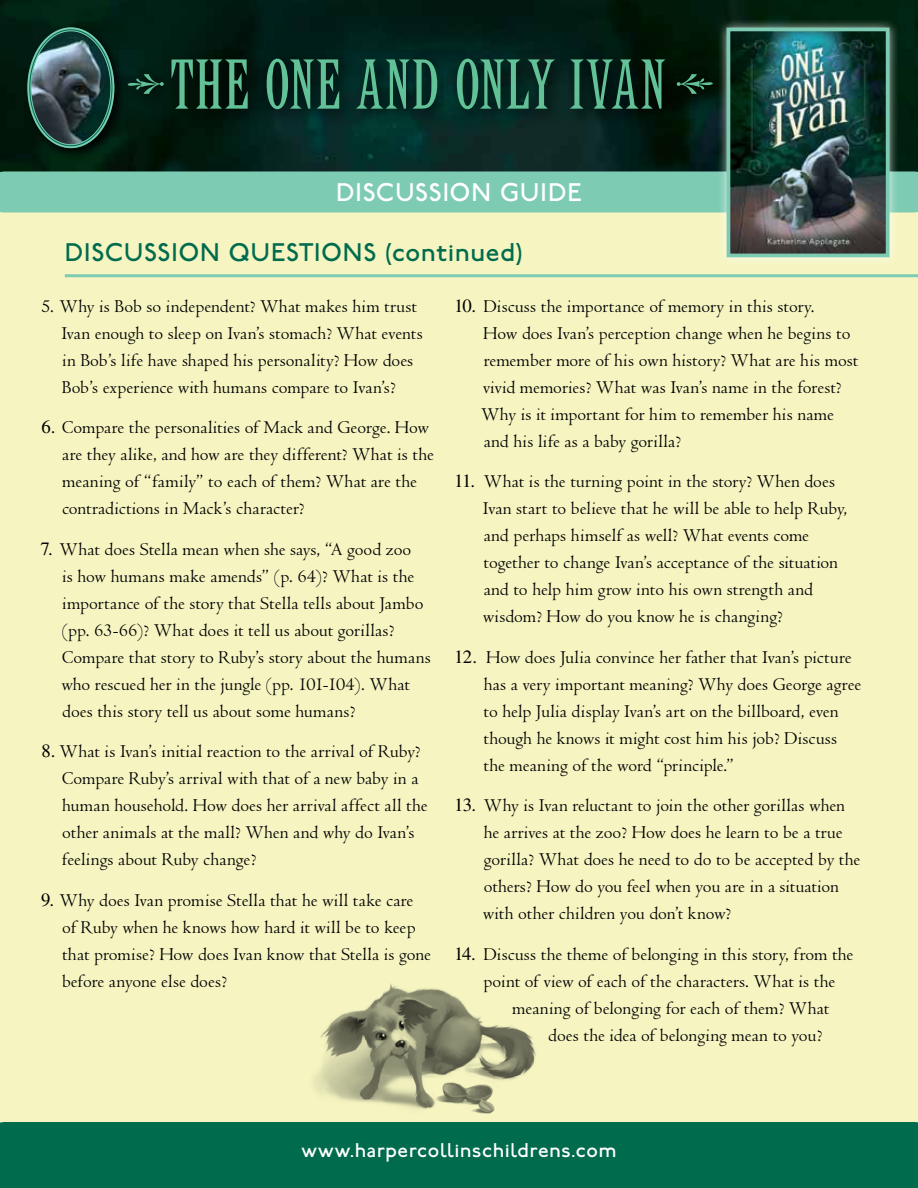
<style>
.page{position:relative;width:918px;height:1188px;background:#f6f5c2}
.page>*{position:absolute;margin:0;border:0;box-sizing:border-box;transform-origin:0 0}
.t1{font:condensed 72px "Latin";letter-spacing:.015em;color:#62c196}
.t2{font:27px "P22 Johnston Underground";letter-spacing:.035em;color:#006b4d}
.t3{font:27px "P22 Johnston Underground";letter-spacing:.035em;color:#fff}
.t4{font:21px "P22 Johnston Underground";letter-spacing:.03em;color:#fff}
.t5{font:18.75px/27px "Centaur";letter-spacing:.005em;color:#000}
.s1{font-size:24px}
.s2{font-family:"Times"}
</style>
<div class="page">
<img style="left:0;top:0;width:918px;height:171px">
<div style="left:0;top:171px;width:918px;height:42px;background:#7ecbb3"></div>
<hr style="left:65px;top:274px;width:853px;height:3px;background:#7ecbb3">
<div style="left:717px;top:18px;width:182px;height:249px;background:#fff;opacity:.75"></div>
<img style="left:732px;top:33px;width:153px;height:219px">
<div style="left:727px;top:28px;width:163px;height:229px;border:4px solid #7ecbb3"></div>
<div style="left:25px;top:25px;width:101px;height:135px;background:#000;opacity:.75"></div>
<img style="left:29px;top:29px;width:83px;height:117px">
<div style="left:27px;top:27px;width:87px;height:121px;border:2px solid #7ecbb3;border-radius:50%"></div>
<div style="left:119px;top:50px;width:612px;height:78px;background:#000;opacity:.75"></div>
<svg style="left:677px;top:74px;width:36px;height:20px"></svg>
<svg style="left:128px;top:74px;width:36px;height:20px"></svg>
<img style="left:313px;top:983px;width:223px;height:131px">
<div style="left:0;top:1122px;width:918px;height:66px;background:#006b4d"></div>
<h1 class="t1" style="left:170px;top:46px;width:497px">THE ONE AND ONLY IVAN</h1>
<h2 class="t3" style="left:336px;top:177px;width:247px">Discussion GUI DE</h2>
<h2 class="t2" style="left:65px;top:237px;width:459px">Discussion Questions <span class="s1">(</span>continued<span class="s1">)</span></h2>
<p class="t5" style="left:61px;top:293px;width:363px;text-indent:-20px">5. Why is Bob so independent? What makes him trust Ivan enough to sleep on Ivan’s stomach? What events in Bob’s life have shaped his personality? How does Bob’s experience with humans compare to Ivan’s?</p>
<p class="t5" style="left:62px;top:414px;width:373px;text-indent:-20px"><span class="s2">6.</span> Compare the personalities of Mack and George. How are they alike, and how are they different? What is the meaning of “family” to each of them? What are the contradictions in Mack’s character?</p>
<p class="t5" style="left:61px;top:536px;width:371px;text-indent:-21px"><span class="s2">7.</span> What does Stella mean when she says, “A good zoo<br>is how humans make amends” (p. 64)? What is the importance of the story that Stella tells about Jambo (pp. 63-66)? What does it tell us about gorillas?<br>Compare that story to Ruby’s story about the humans who rescued her in the jungle (pp. 101-104). What does this story tell us about some humans?</p>
<p class="t5" style="left:62px;top:738px;width:367px;text-indent:-20px"><span class="s2">8.</span> What is Ivan’s initial reaction to the arrival of Ruby?<br>Compare Ruby’s arrival with that of a new baby in a human household. How does her arrival affect all the other animals at the mall? When and why do Ivan’s feelings about Ruby change?</p>
<p class="t5" style="left:62px;top:887px;width:371px;text-indent:-21px"><span class="s2">9.</span> Why does Ivan promise Stella that he will take care of Ruby when he knows how hard it will be to keep that promise? How does Ivan know that Stella is gone before anyone else does?</p>
<p class="t5" style="left:481px;top:293px;width:379px;text-indent:-27px"><span class="s2">10.</span> Discuss the importance of memory in this story.<br>How does Ivan’s perception change when he begins to remember more of his own history? What are his most vivid memories? What was Ivan’s name in the forest?<br>Why is it important for him to remember his name and his life as a baby gorilla?</p>
<p class="t5" style="left:483px;top:468px;width:366px;text-indent:-29px"><span class="s2">11.</span> What is the turning point in the story? When does Ivan start to believe that he will be able to help Ruby, and perhaps himself as well? What events come together to change Ivan’s acceptance of the situation and to help him grow into his own strength and wisdom? How do you know he is changing?</p>
<p class="t5" style="left:484px;top:644px;width:379px;text-indent:-29px"><span class="s2">12.</span> How does Julia convince her father that Ivan’s picture has a very important meaning? Why does George agree to help Julia display Ivan’s art on the billboard, even though he knows it might cost him his job? Discuss the meaning of the word “principle.”</p>
<p class="t5" style="left:483px;top:792px;width:379px;text-indent:-29px"><span class="s2">13.</span> Why is Ivan reluctant to join the other gorillas when he arrives at the zoo? How does he learn to be a true gorilla? What does he need to do to be accepted by the others? How do you feel when you are in a situation with other children you don’t know?</p>
<p class="t5" style="left:454px;top:941px;width:401px"><span class="s2">14.</span> Discuss the theme of belonging in this story, from the</p>
<p class="t5" style="left:484px;top:968px;width:353px">point of view of each of the characters. What is the</p>
<p class="t5" style="left:512px;top:995px;width:319px">meaning of belonging for each of them? What</p>
<p class="t5" style="left:548px;top:1022px;width:276px">does the idea of belonging mean to you?</p>
<p class="t4" style="left:302px;top:1138px;width:316px">www.harpercollinschildrens.com</p>
</div>
